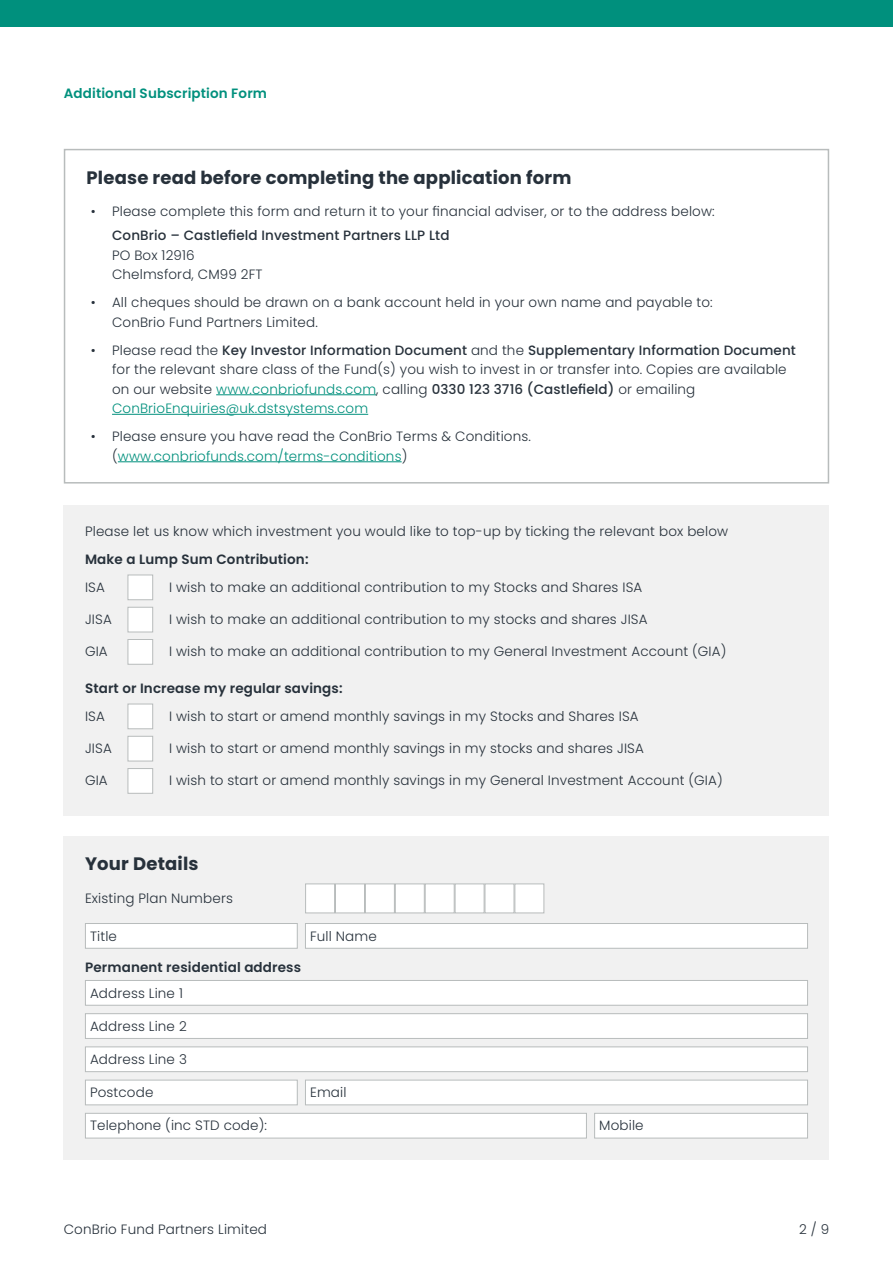
<style>
.page{position:relative;width:893px;height:1263px;background:#fff}
.page>*{position:absolute;margin:0;border:0;box-sizing:border-box;transform-origin:0 0}
.t1{font:700 18px "Poppins";letter-spacing:.01em;color:#27313b}
.t2{font:300 13.5px/19.5px "Poppins";letter-spacing:.01em;color:#27313b}
.t3{font:600 13.5px "Poppins";letter-spacing:.01em;color:#27313b}
.t4{font:500 13.5px "Poppins";letter-spacing:.01em;color:#27313b}
.t5{font:600 13.5px "Poppins";letter-spacing:.01em;color:#00907d}
.s1{font-weight:500}
.s2{color:#00907d}
</style>
<div class="page">
<div style="left:0;top:0;width:893px;height:26px;background:#00907d"></div>
<div style="left:64px;top:505px;width:765px;height:310px;background:#f1f1f1"></div>
<div style="left:128px;top:575px;width:25px;height:25px;background:#fff;border:1px solid #b8bcbc"></div>
<div style="left:128px;top:607px;width:25px;height:25px;background:#fff;border:1px solid #b8bcbc"></div>
<div style="left:128px;top:639px;width:25px;height:26px;background:#fff;border:1px solid #b8bcbc"></div>
<div style="left:128px;top:704px;width:25px;height:25px;background:#fff;border:1px solid #b8bcbc"></div>
<div style="left:128px;top:736px;width:25px;height:25px;background:#fff;border:1px solid #b8bcbc"></div>
<div style="left:128px;top:768px;width:25px;height:26px;background:#fff;border:1px solid #b8bcbc"></div>
<div style="left:64px;top:836px;width:765px;height:324px;background:#f1f1f1"></div>
<div style="left:305px;top:883px;width:30px;height:30px;background:#fff;border:1px solid #b8bcbc"></div>
<div style="left:335px;top:883px;width:30px;height:30px;background:#fff;border:1px solid #b8bcbc"></div>
<div style="left:365px;top:883px;width:30px;height:30px;background:#fff;border:1px solid #b8bcbc"></div>
<div style="left:395px;top:883px;width:30px;height:30px;background:#fff;border:1px solid #b8bcbc"></div>
<div style="left:425px;top:883px;width:30px;height:30px;background:#fff;border:1px solid #b8bcbc"></div>
<div style="left:455px;top:883px;width:29px;height:30px;background:#fff;border:1px solid #b8bcbc"></div>
<div style="left:485px;top:883px;width:29px;height:30px;background:#fff;border:1px solid #b8bcbc"></div>
<div style="left:514px;top:883px;width:30px;height:30px;background:#fff;border:1px solid #b8bcbc"></div>
<div style="left:85px;top:923px;width:212px;height:25px;background:#fff"></div>
<div style="left:85px;top:923px;width:213px;height:26px;border:1px solid #b8bcbc"></div>
<div style="left:305px;top:923px;width:502px;height:25px;background:#fff"></div>
<div style="left:305px;top:923px;width:503px;height:26px;border:1px solid #b8bcbc"></div>
<div style="left:85px;top:980px;width:722px;height:25px;background:#fff"></div>
<div style="left:85px;top:980px;width:723px;height:25px;border:1px solid #b8bcbc"></div>
<div style="left:85px;top:1014px;width:722px;height:24px;background:#fff"></div>
<div style="left:85px;top:1013px;width:723px;height:26px;border:1px solid #b8bcbc"></div>
<div style="left:85px;top:1047px;width:722px;height:25px;background:#fff"></div>
<div style="left:85px;top:1046px;width:723px;height:26px;border:1px solid #b8bcbc"></div>
<div style="left:85px;top:1080px;width:212px;height:25px;background:#fff"></div>
<div style="left:85px;top:1080px;width:213px;height:25px;border:1px solid #b8bcbc"></div>
<div style="left:305px;top:1080px;width:502px;height:25px;background:#fff"></div>
<div style="left:305px;top:1080px;width:503px;height:25px;border:1px solid #b8bcbc"></div>
<div style="left:85px;top:1113px;width:501px;height:25px;background:#fff"></div>
<div style="left:85px;top:1113px;width:502px;height:25px;border:1px solid #b8bcbc"></div>
<div style="left:595px;top:1113px;width:212px;height:25px;background:#fff"></div>
<div style="left:594px;top:1113px;width:214px;height:25px;border:1px solid #b8bcbc"></div>
<hr style="left:216px;top:394px;width:160px;height:1px;background:#00907d">
<hr style="left:112px;top:414px;width:256px;height:1px;background:#00907d">
<hr style="left:118px;top:461px;width:284px;height:1px;background:#00907d">
<div style="left:64px;top:149px;width:765px;height:334px;border:2px solid #b8bcbc"></div>
<p class="t5" style="left:64px;top:86px;width:205px">Additional Subscription Form</p>
<h1 class="t1" style="left:87px;top:167px;width:486px">Please read before completing the application form</h1>
<p class="t2" style="left:91px;top:202px;width:625px">• Please complete this form and return it to your financial adviser, or to the address below:</p>
<p class="t4" style="left:112px;top:228px;width:339px">ConBrio – Castlefield Investment Partners LLP Ltd</p>
<p class="t2" style="left:112px;top:245px;width:152px">PO Box 12916<br>Chelmsford, CM99 2FT</p>
<p class="t2" style="left:112px;top:293px;width:602px;text-indent:-21px">• All cheques should be drawn on a bank account held in your own name and payable to:<br>ConBrio Fund Partners Limited.</p>
<p class="t2" style="left:112px;top:340px;width:685px;text-indent:-21px">• Please read the <span class="s1">Key Investor Information Document</span> and the <span class="s1">Supplementary Information Document </span>for the relevant share class of the Fund(s) you wish to invest in or transfer into. Copies are available on our website <span class="s2">www.conbriofunds.com</span>, calling <span class="s1">0330 123 3716 (Castlefield)</span> or emailing <span class="s2">ConBrioEnquiries@uk.dstsystems.com</span></p>
<p class="t2" style="left:112px;top:427px;width:420px;text-indent:-21px">• Please ensure you have read the ConBrio Terms &amp; Conditions. (<span class="s2">www.conbriofunds.com/terms-conditions</span>)</p>
<p class="t2" style="left:85px;top:521px;width:645px">Please let us know which investment you would like to top-up by ticking the relevant box below</p>
<p class="t3" style="left:85px;top:551px;width:225px">Make a Lump Sum Contribution:</p>
<p class="t2" style="left:85px;top:577px;width:21px">ISA</p>
<p class="t2" style="left:169px;top:577px;width:475px">I wish to make an additional contribution to my Stocks and Shares ISA</p>
<p class="t2" style="left:85px;top:609px;width:28px">JISA</p>
<p class="t2" style="left:169px;top:609px;width:480px">I wish to make an additional contribution to my stocks and shares JISA</p>
<p class="t2" style="left:85px;top:642px;width:24px">GIA</p>
<p class="t2" style="left:169px;top:642px;width:559px">I wish to make an additional contribution to my General Investment Account (GIA)</p>
<p class="t3" style="left:85px;top:680px;width:259px">Start or Increase my regular savings:</p>
<p class="t2" style="left:85px;top:706px;width:21px">ISA</p>
<p class="t2" style="left:169px;top:706px;width:471px">I wish to start or amend monthly savings in my Stocks and Shares ISA</p>
<p class="t2" style="left:85px;top:738px;width:28px">JISA</p>
<p class="t2" style="left:169px;top:738px;width:476px">I wish to start or amend monthly savings in my stocks and shares JISA</p>
<p class="t2" style="left:85px;top:771px;width:24px">GIA</p>
<p class="t2" style="left:169px;top:771px;width:555px">I wish to start or amend monthly savings in my General Investment Account (GIA)</p>
<h1 class="t1" style="left:85px;top:854px;width:115px">Your Details</h1>
<p class="t2" style="left:85px;top:888px;width:149px">Existing Plan Numbers</p>
<p class="t2" style="left:90px;top:926px;width:28px">Title</p>
<p class="t2" style="left:310px;top:926px;width:68px">Full Name</p>
<p class="t3" style="left:85px;top:960px;width:218px">Permanent residential address</p>
<p class="t2" style="left:90px;top:983px;width:94px">Address Line 1</p>
<p class="t2" style="left:90px;top:1016px;width:98px">Address Line 2</p>
<p class="t2" style="left:90px;top:1049px;width:98px">Address Line 3</p>
<p class="t2" style="left:90px;top:1083px;width:65px">Postcode</p>
<p class="t2" style="left:310px;top:1083px;width:38px">Email</p>
<p class="t2" style="left:90px;top:1116px;width:178px">Telephone (inc STD code):</p>
<p class="t2" style="left:599px;top:1116px;width:46px">Mobile</p>
<p class="t2" style="left:64px;top:1220px;width:205px">ConBrio Fund Partners Limited</p>
<p class="t2" style="left:799px;top:1220px;width:32px">2 / 9</p>
</div>
